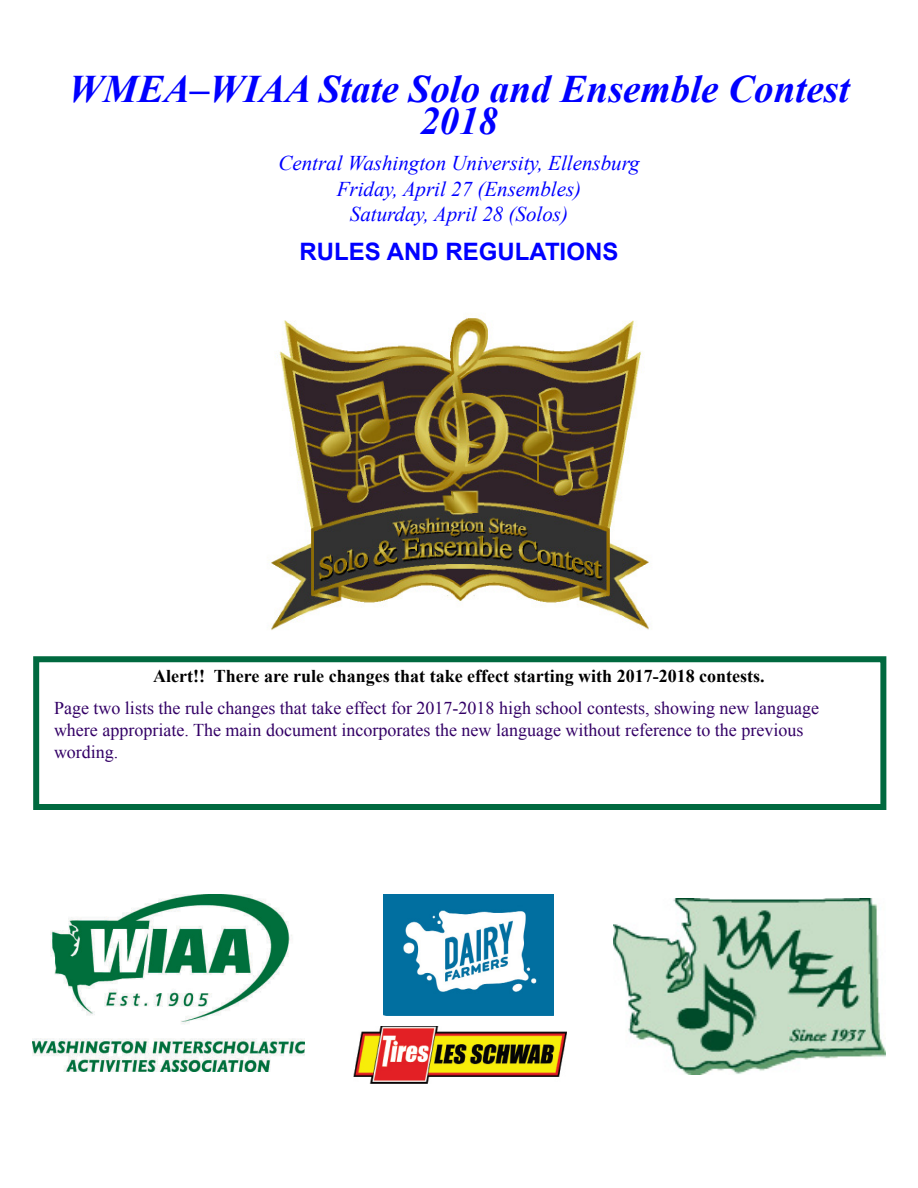
<style>
.page{position:relative;width:918px;height:1188px;background:#fff}
.page>*{position:absolute;margin:0;border:0;box-sizing:border-box;transform-origin:0 0}
.t1{font:italic 700 39px/32.4px "Times New Roman";color:#00f;text-align:center}
.heading_1{font:700 24px "Arial";color:#00f}
.t2{font:italic 21px "Times New Roman";color:#00f}
.t3{font:18px/21.6px "Times New Roman";color:#306}
.t4{font:700 18px "Times New Roman";color:#000}
</style>
<div class="page">
<img style="left:32px;top:894px;width:273px;height:177px">
<img style="left:269px;top:318px;width:380px;height:312px">
<img style="left:384px;top:894px;width:170px;height:122px">
<img style="left:353px;top:1026px;width:213px;height:57px">
<img style="left:613px;top:898px;width:273px;height:176px">
<div style="left:33px;top:656px;width:853px;height:154px;border:6px solid #00693f"></div>
<p class="t1" style="left:68px;top:72px;width:783px">WMEA–WIAA State Solo and Ensemble Contest<br>2018</p>
<p class="t2" style="left:278px;top:149px;width:363px">Central Washington University, Ellensburg</p>
<p class="t2" style="left:337px;top:174px;width:246px">Friday, April 27 (Ensembles)</p>
<p class="t2" style="left:350px;top:199px;width:220px">Saturday, April 28 (Solos)</p>
<p class="heading_1" style="left:300px;top:236px;width:320px">RULES AND REGULATIONS</p>
<p class="t4" style="left:153px;top:664px;width:613px">Alert!! There are rule changes that take effect starting with 2017-2018 contests.</p>
<p class="t3" style="left:54px;top:697px;width:767px">Page two lists the rule changes that take effect for 2017-2018 high school contests, showing new language where appropriate. The main document incorporates the new language without reference to the previous wording.</p>
</div>
